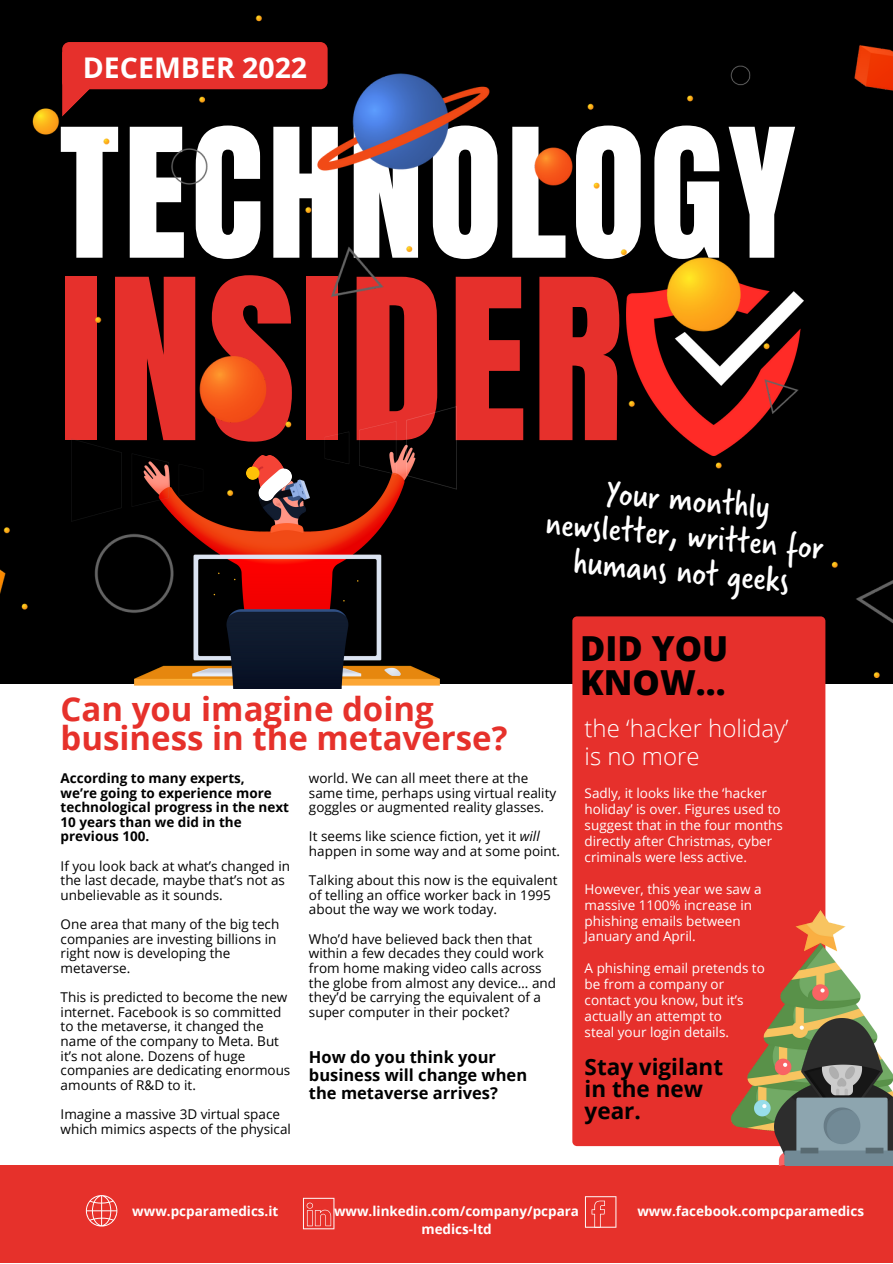
<style>
.page{position:relative;width:893px;height:1264px;background:#fff}
.page>*{position:absolute;margin:0;border:0;box-sizing:border-box;transform-origin:0 0}
.t1{font:190.05px "Anton";letter-spacing:.03em;color:#e6302c}
.t2{font:152.4px "Anton";letter-spacing:.03em;color:#fff}
.t3{font:37.5px/36px "Verveine";color:#fff;text-align:center}
.t4{font:800 34.5px/33.8px "Open Sans";color:#000}
.t5{font:700 33px/29.2px "Open Sans";color:#e6312b}
.t6{font:700 28.5px "Open Sans";color:#fff}
.t7{font:300 24px/28px "Open Sans";color:#fff}
.t8{font:700 22.5px/22px "Open Sans";color:#000}
.t9{font:700 16.5px/18px "Open Sans";color:#000}
.t10{font:13.5px/14.5px "Open Sans";color:#000}
.t11{font:13.5px/16px "Open Sans";color:#fff}
.t12{font:700 13.5px/14.5px "Open Sans";color:#000}
.t13{font:700 13.5px/18px "Open Sans";color:#fff;text-align:center}
.s1{font-style:italic}
</style>
<div class="page">
<div style="left:0;top:1165px;width:892px;height:97px;background:#e6312b"></div>
<div style="left:572px;top:677px;width:253px;height:469px;background:#e6302c"></div>
<svg style="left:86px;top:1195px;width:31px;height:31px"></svg>
<svg style="left:585px;top:1196px;width:31px;height:31px"></svg>
<svg style="left:303px;top:1197px;width:31px;height:32px"></svg>
<img style="left:0;top:10px;width:892px;height:667px">
<img style="left:130px;top:521px;width:315px;height:167px">
<img style="left:71px;top:407px;width:386px;height:114px">
<img style="left:731px;top:910px;width:161px;height:255px">
<img style="left:774px;top:1018px;width:118px;height:146px">
<h3 class="t6" style="left:83px;top:47px;width:226px">DECEMBER 2022</h3>
<h2 class="t2" style="left:59px;top:84px;width:738px">TECHNOLOGY</h2>
<h1 class="t1" style="left:59px;top:224px;width:565px">INSIDER</h1>
<h3 class="t3" style="left:550px;top:469px;width:280px;rotate:5deg">Your monthly newsletter, written for humans not geeks</h3>
<h3 class="t5" style="left:61px;top:693px;width:448px">Can you imagine doing business in the metaverse?</h3>
<p class="t12" style="left:61px;top:770px;width:230px">According to many experts,<br>we’re going to experience more technological progress in the next<br>10 years than we did in the previous 100.</p>
<p class="t10" style="left:61px;top:858px;width:231px">If you look back at what’s changed in the last decade, maybe that’s not as unbelievable as it sounds.</p>
<p class="t10" style="left:61px;top:916px;width:220px">One area that many of the big tech companies are investing billions in right now is developing the metaverse.</p>
<p class="t10" style="left:61px;top:989px;width:231px">This is predicted to become the new internet. Facebook is so committed to the metaverse, it changed the name of the company to Meta. But it’s not alone. Dozens of huge companies are dedicating enormous amounts of R&amp;D to it.</p>
<p class="t10" style="left:61px;top:1106px;width:232px">Imagine a massive 3D virtual space which mimics aspects of the physical</p>
<p class="t10" style="left:309px;top:770px;width:249px">world. We can all meet there at the same time, perhaps using virtual reality goggles or augmented reality glasses.</p>
<p class="t10" style="left:309px;top:828px;width:253px">It seems like science fiction, yet it <span class="s1">will </span>happen in some way and at some point.</p>
<p class="t10" style="left:309px;top:872px;width:250px">Talking about this now is the equivalent of telling an office worker back in 1995 about the way we work today.</p>
<p class="t10" style="left:309px;top:931px;width:248px">Who’d have believed back then that within a few decades they could work from home making video calls across the globe from almost any device… and they’d be carrying the equivalent of a super computer in their pocket?</p>
<p class="t9" style="left:309px;top:1047px;width:220px">How do you think your business will change when the metaverse arrives?</p>
<h3 class="t4" style="left:580px;top:630px;width:149px">DID YOU<br>KNOW...</h3>
<h3 class="t7" style="left:584px;top:713px;width:205px">the ‘hacker holiday’ is no more</h3>
<p class="t11" style="left:584px;top:784px;width:200px">Sadly, it looks like the ‘hacker holiday’ is over. Figures used to suggest that in the four months directly after Christmas, cyber criminals were less active.</p>
<p class="t11" style="left:584px;top:880px;width:178px">However, this year we saw a massive 1100% increase in phishing emails between<br>January and April.</p>
<p class="t11" style="left:584px;top:960px;width:182px">A phishing email pretends to be from a company or contact you know, but it’s actually an attempt to<br>steal your login details.</p>
<h3 class="t8" style="left:584px;top:1055px;width:140px">Stay vigilant in the new year.</h3>
<p class="t13" style="left:132px;top:1201px;width:148px">www.pcparamedics.it</p>
<p class="t13" style="left:334px;top:1201px;width:246px">www.linkedin.com/company/pcpara medics-ltd</p>
<p class="t13" style="left:637px;top:1201px;width:228px">www.facebook.compcparamedics</p>
</div>
